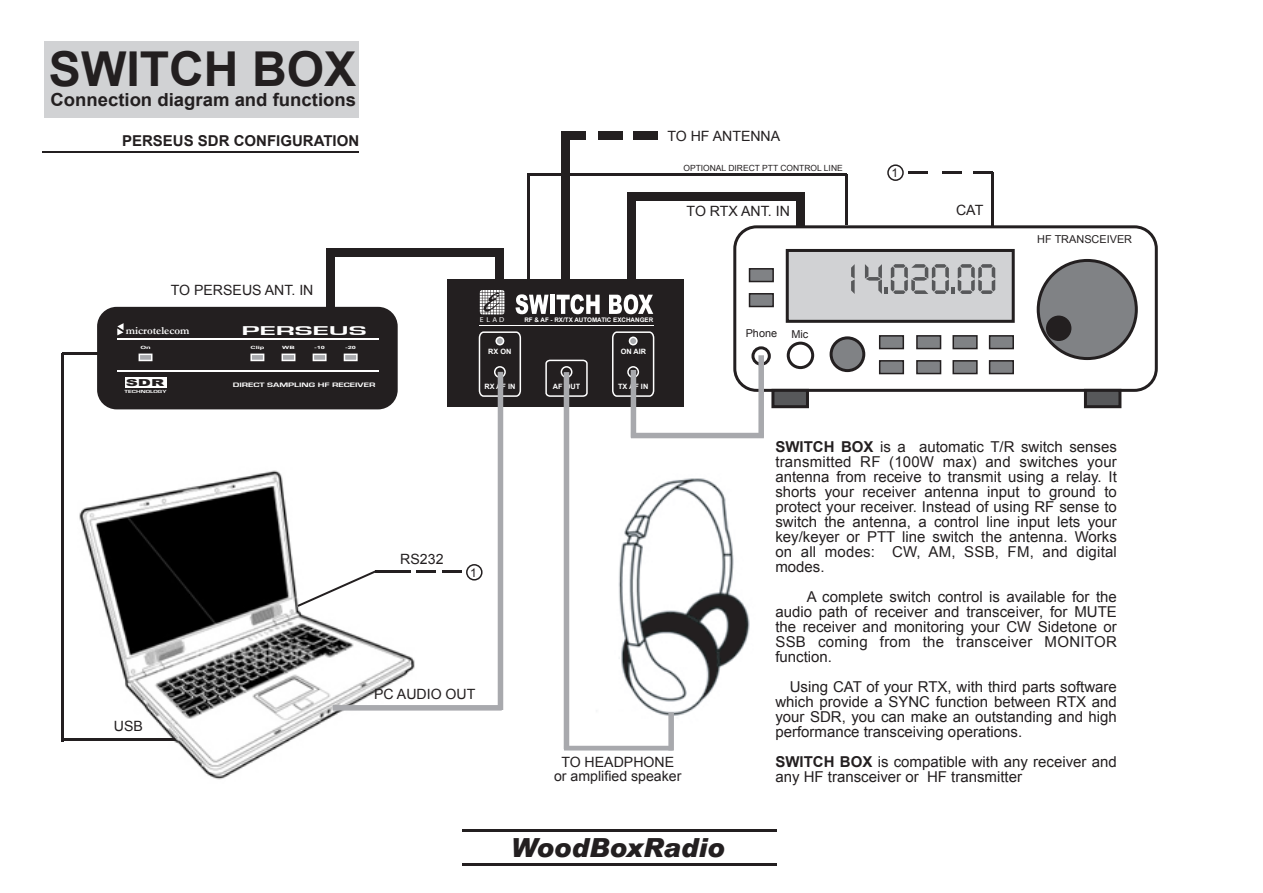
<style>
.page{position:relative;width:1263px;height:893px;background:#fff}
.page>*{position:absolute;margin:0;border:0;box-sizing:border-box;transform-origin:0 0}
.t1{font:700 48.15px "Arial";color:#231f20}
.t2{font:italic 900 26.25px "Arial";color:#231f20}
.t3{font:700 18px "Arial";color:#231f20}
.t4{font:15px/15px "Arial";color:#231f20;text-align:justify}
.t5{font:700 15px "Arial";color:#231f20}
.t6{font:14.1px/13.5px "Arial";color:#231f20;text-align:center}
.t7{font:700 13.2px "Eurostile";color:#fff;scale:2.26 1}
.t8{font:12px "Arial";color:#231f20}
.t9{font:10.95px "Arial";color:#231f20}
.t10{font:700 10.95px "Garamond";color:#fff}
.t11{font:900 9.6px "Arial";color:#231f20;scale:1.75 1}
.t12{font:8.55px "Arial";color:#231f20}
.t13{font:700 7.35px "Arial";color:#fff}
.t14{font:7.05px "Myriad";color:#fff;scale:1.1 1}
.t15{font:700 6.6px "Eurostile";color:#fff;scale:1.5 1}
.t16{font:700 6.3px "Arial";color:#fff}
.t17{font:700 4.65px "Eurostile";color:#fff;scale:1.48 1}
.t18{font:700 4.35px "Arial";color:#fff;scale:1.7 1}
.s1{font-weight:700}
</style>
<div class="page">
<div style="left:44px;top:41px;width:315px;height:76px;background:#d1d2d4"></div>
<img style="left:77px;top:470px;width:340px;height:310px">
<div style="left:561px;top:132px;width:8px;height:148px;background:#231f20"></div>
<div style="left:496px;top:249px;width:8px;height:44px;background:#231f20"></div>
<div style="left:628px;top:193px;width:8px;height:89px;background:#231f20"></div>
<div style="left:326px;top:249px;width:177px;height:8px;background:#231f20"></div>
<div style="left:326px;top:251px;width:8px;height:56px;background:#231f20"></div>
<div style="left:628px;top:192px;width:176px;height:8px;background:#231f20"></div>
<div style="left:797px;top:193px;width:8px;height:33px;background:#231f20"></div>
<div style="left:447px;top:280px;width:237px;height:127px;background:#231f20"></div>
<svg style="left:480px;top:290px;width:24px;height:24px"></svg>
<svg style="left:478px;top:331px;width:44px;height:67px"></svg>
<svg style="left:612px;top:331px;width:43px;height:67px"></svg>
<svg style="left:545px;top:359px;width:43px;height:39px"></svg>
<svg style="left:515px;top:294px;width:33px;height:20px"></svg>
<hr style="left:550px;top:295px;width:4px;height:19px;background:#fff">
<svg style="left:556px;top:294px;width:44px;height:20px"></svg>
<svg style="left:609px;top:294px;width:44px;height:20px"></svg>
<hr style="left:479px;top:325px;width:175px;height:1px;background:#fff">
<div style="left:97px;top:307px;width:301px;height:102px;background:#231f20;border:4px solid #231f20;border-radius:17px"></div>
<svg style="left:344px;top:354px;width:14px;height:7px"></svg>
<svg style="left:313px;top:354px;width:14px;height:7px"></svg>
<svg style="left:282px;top:354px;width:13px;height:7px"></svg>
<svg style="left:250px;top:354px;width:14px;height:7px"></svg>
<svg style="left:139px;top:354px;width:13px;height:7px"></svg>
<svg style="left:117px;top:323px;width:7px;height:12px"></svg>
<hr style="left:118px;top:338px;width:261px;height:2px;background:#fff">
<hr style="left:118px;top:371px;width:261px;height:1px;background:#fff">
<div style="left:125px;top:377px;width:42px;height:10px;background:#fff"></div>
<div style="left:733px;top:225px;width:425px;height:167px;background:#fff;border:3px solid #231f20;border-radius:22px"></div>
<div style="left:1037px;top:259px;width:101px;height:101px;background:#808285;border:3px solid #231f20;border-radius:50%"></div>
<div style="left:786px;top:249px;width:229px;height:74px;background:#d1d2d4;border:3px solid #231f20"></div>
<div style="left:879px;top:335px;width:25px;height:14px;background:#808285;border:2px solid #231f20"></div>
<div style="left:916px;top:335px;width:25px;height:14px;background:#808285;border:2px solid #231f20"></div>
<div style="left:952px;top:335px;width:26px;height:14px;background:#808285;border:2px solid #231f20"></div>
<div style="left:989px;top:335px;width:25px;height:14px;background:#808285;border:2px solid #231f20"></div>
<div style="left:879px;top:360px;width:25px;height:14px;background:#808285;border:2px solid #231f20"></div>
<div style="left:916px;top:360px;width:25px;height:14px;background:#808285;border:2px solid #231f20"></div>
<div style="left:952px;top:360px;width:26px;height:14px;background:#808285;border:2px solid #231f20"></div>
<div style="left:989px;top:360px;width:25px;height:14px;background:#808285;border:2px solid #231f20"></div>
<svg style="left:829px;top:336px;width:36px;height:36px"></svg>
<div style="left:787px;top:342px;width:27px;height:27px;background:#fff;border:3px solid #231f20;border-radius:50%"></div>
<div style="left:771px;top:389px;width:38px;height:19px;background:#57585a;border:3px solid #231f20"></div>
<div style="left:1084px;top:389px;width:37px;height:19px;background:#57585a;border:3px solid #231f20"></div>
<svg style="left:751px;top:346px;width:20px;height:20px"></svg>
<svg style="left:333px;top:705px;width:169px;height:6px"></svg>
<div style="left:498px;top:372px;width:5px;height:338px;background:#a8a9ad"></div>
<div style="left:631px;top:370px;width:5px;height:68px;background:#a8a9ad"></div>
<div style="left:631px;top:433px;width:133px;height:5px;background:#a8a9ad"></div>
<svg style="left:758px;top:355px;width:6px;height:82px"></svg>
<img style="left:618px;top:478px;width:132px;height:238px">
<div style="left:564px;top:372px;width:5px;height:377px;background:#a8a9ad"></div>
<hr style="left:564px;top:746px;width:109px;height:4px;background:#a8a9ad">
<hr style="left:62px;top:353px;width:2px;height:388px;background:#231f20">
<hr style="left:62px;top:739px;width:113px;height:2px;background:#231f20">
<hr style="left:62px;top:352px;width:45px;height:2px;background:#231f20">
<div style="left:668px;top:712px;width:6px;height:38px;background:#a8a9ad;border:2px solid #a8a9ad"></div>
<div style="left:561px;top:131px;width:25px;height:8px;background:#231f20"></div>
<div style="left:598px;top:131px;width:25px;height:8px;background:#231f20"></div>
<div style="left:633px;top:131px;width:25px;height:8px;background:#231f20"></div>
<div style="left:1046px;top:316px;width:25px;height:25px;background:#231f20;border-radius:50%"></div>
<svg style="left:297px;top:570px;width:79px;height:37px"></svg>
<hr style="left:375px;top:571px;width:35px;height:2px;background:#231f20">
<hr style="left:416px;top:571px;width:20px;height:2px;background:#231f20">
<svg style="left:443px;top:571px;width:19px;height:2px"></svg>
<hr style="left:991px;top:173px;width:2px;height:55px;background:#231f20">
<hr style="left:973px;top:172px;width:20px;height:2px;background:#231f20">
<hr style="left:942px;top:172px;width:20px;height:2px;background:#231f20">
<hr style="left:908px;top:172px;width:20px;height:2px;background:#231f20">
<div style="left:749px;top:268px;width:25px;height:14px;background:#808285;border:2px solid #231f20"></div>
<div style="left:749px;top:293px;width:25px;height:14px;background:#808285;border:2px solid #231f20"></div>
<svg style="left:851px;top:264px;width:4px;height:30px"></svg>
<svg style="left:865px;top:264px;width:130px;height:30px"></svg>
<hr style="left:527px;top:174px;width:320px;height:2px;background:#231f20">
<hr style="left:845px;top:174px;width:2px;height:51px;background:#231f20">
<hr style="left:527px;top:174px;width:2px;height:106px;background:#231f20">
<hr style="left:42px;top:151px;width:316px;height:2px;background:#231f20">
<div style="left:466px;top:564px;width:16px;height:16px;border:2px solid #231f20;border-radius:50%"></div>
<div style="left:887px;top:164px;width:17px;height:17px;border:2px solid #231f20;border-radius:50%"></div>
<hr style="left:462px;top:829px;width:315px;height:2px;background:#231f20">
<hr style="left:463px;top:864px;width:314px;height:2px;background:#231f20">
<h1 class="t1" style="left:49px;top:37px;width:309px">SWITCH BOX</h1>
<p class="t3" style="left:50px;top:88px;width:307px">Connection diagram and functions</p>
<p class="t5" style="left:122px;top:131px;width:239px">PERSEUS SDR CONFIGURATION</p>
<p class="t6" style="left:667px;top:129px;width:114px">TO HF ANTENNA</p>
<p class="t12" style="left:683px;top:162px;width:161px">OPTIONAL DIRECT PTT CONTROL LINE</p>
<p class="t8" style="left:891px;top:165px;width:8px">1</p>
<p class="t6" style="left:687px;top:204px;width:105px">TO RTX ANT. IN</p>
<p class="t6" style="left:956px;top:203px;width:29px">CAT</p>
<p class="t9" style="left:1037px;top:232px;width:96px">HF TRANSCEIVER</p>
<p class="t6" style="left:171px;top:284px;width:144px">TO PERSEUS ANT. IN</p>
<p class="t14" style="left:480px;top:316px;width:24px">ELAD</p>
<p class="t16" style="left:524px;top:316px;width:130px">RF &amp; AF - RX/TX AUTOMATIC EXCHANGER</p>
<p class="t10" style="left:126px;top:323px;width:65px">microtelecom</p>
<p class="t18" style="left:140px;top:345px;width:8px">On</p>
<p class="t7" style="left:241px;top:324px;width:57px">PERSEUS</p>
<p class="t18" style="left:250px;top:345px;width:10px">Clip</p>
<p class="t18" style="left:282px;top:345px;width:9px">WB</p>
<p class="t18" style="left:314px;top:345px;width:8px">-10</p>
<p class="t18" style="left:345px;top:345px;width:8px">-20</p>
<p class="t13" style="left:488px;top:347px;width:25px">RX ON</p>
<p class="t13" style="left:621px;top:347px;width:27px">ON AIR</p>
<p class="t9" style="left:746px;top:326px;width:33px">Phone</p>
<p class="t9" style="left:791px;top:327px;width:18px">Mic</p>
<p class="t11" style="left:126px;top:375px;width:23px">SDR</p>
<p class="t17" style="left:125px;top:389px;width:30px">TECHNOLOGY</p>
<p class="t15" style="left:233px;top:381px;width:97px">DIRECT SAMPLING HF RECEIVER</p>
<p class="t13" style="left:484px;top:382px;width:33px">RX AF IN</p>
<p class="t13" style="left:553px;top:382px;width:29px">AF OUT</p>
<p class="t13" style="left:618px;top:382px;width:32px">TX AF IN</p>
<p class="t6" style="left:114px;top:720px;width:31px">USB</p>
<p class="t6" style="left:400px;top:552px;width:45px">RS232</p>
<p class="t8" style="left:470px;top:564px;width:8px">1</p>
<p class="t6" style="left:374px;top:687px;width:103px">PC AUDIO OUT</p>
<p class="t6" style="left:554px;top:756px;width:129px">TO HEADPHONE or amplified speaker</p>
<h2 class="t2" style="left:511px;top:831px;width:215px">WoodBoxRadio</h2>
<p class="t4" style="left:775px;top:439px;width:343px"><span class="s1">SWITCH BOX</span> is a automatic T/R switch senses transmitted RF (100W max) and switches your antenna from receive to transmit using a relay. It shorts your receiver antenna input to ground to protect your receiver. Instead of using RF sense to switch the antenna, a control line input lets your key/keyer or PTT line switch the antenna. Works on all modes: CW, AM, SSB, FM, and digital modes.</p>
<p class="t4" style="left:775px;top:589px;width:343px;text-indent:31px">A complete switch control is available for the audio path of receiver and transceiver, for MUTE the receiver and monitoring your CW Sidetone or SSB coming from the transceiver MONITOR function.</p>
<p class="t4" style="left:775px;top:679px;width:343px;text-indent:14px">Using CAT of your RTX, with third parts software which provide a SYNC function between RTX and your SDR, you can make an outstanding and high performance transceiving operations.</p>
<p class="t4" style="left:775px;top:754px;width:343px"><span class="s1">SWITCH BOX</span> is compatible with any receiver and any HF transceiver or HF transmitter</p>
</div>
